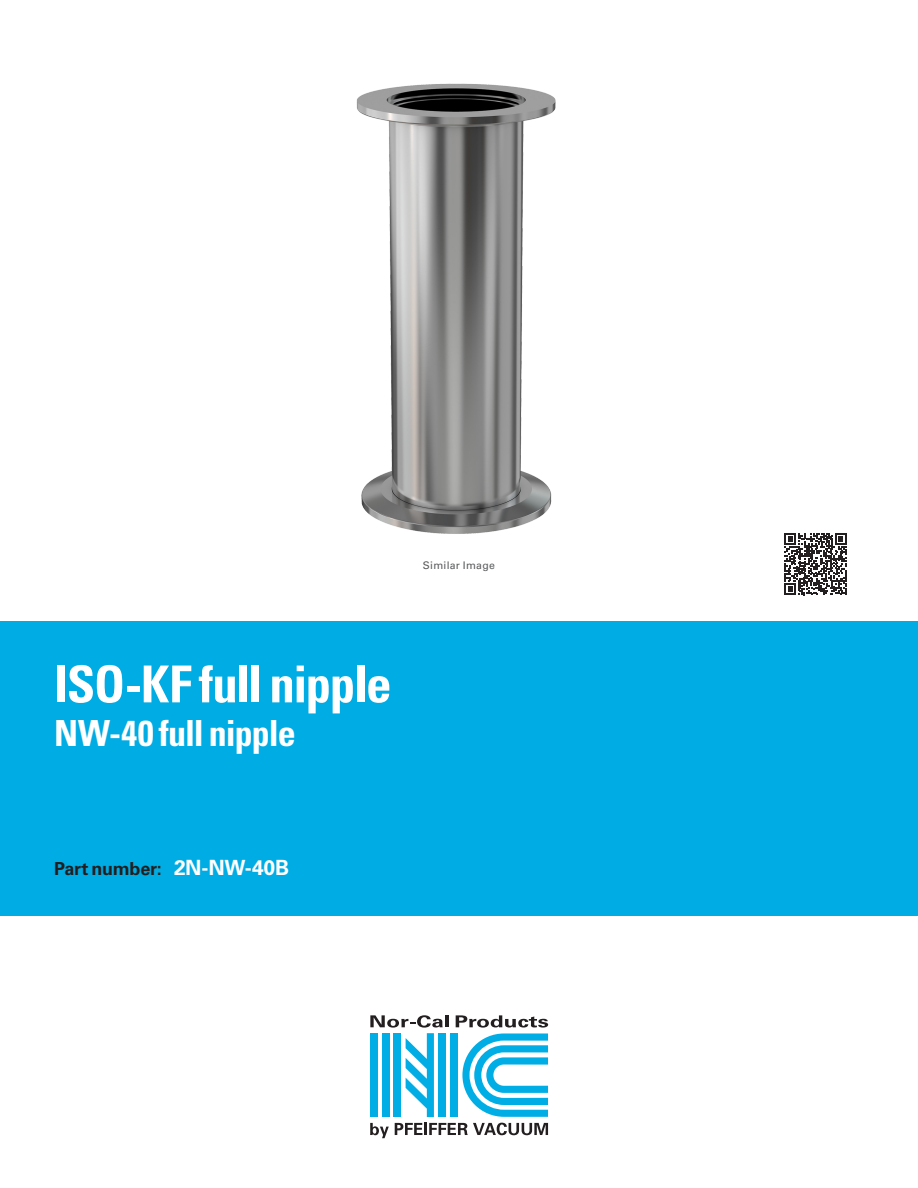
<style>
.page{position:relative;width:918px;height:1188px;background:#fff}
.page>*{position:absolute;margin:0;border:0;box-sizing:border-box;transform-origin:0 0}
.Cover_Page_-__Produc{font:700 condensed 51px "Univers LT Std";letter-spacing:-.03em;color:#fff}
.Cover_Page_-__Produc-2{font:700 condensed 36px "Univers LT Std";letter-spacing:-.03em;color:#fff}
.Column_C_-_Part_numb{font:700 21px "Univers LT Std";letter-spacing:-.015em;color:#fff}
.Part_number_-_Black{font:700 18px "Univers LT Std";letter-spacing:-.015em;color:#231f20}
.fine_Grey_print_7_pt{font:10.5px "Univers LT Std";letter-spacing:.025em;color:#58595b}
</style>
<div class="page">
<div style="left:0;top:621px;width:918px;height:295px;background:#00ace4"></div>
<div style="left:439px;top:1033px;width:7px;height:84px;background:#00ade5"></div>
<div style="left:450px;top:1033px;width:8px;height:84px;background:#00ade5"></div>
<svg style="left:370px;top:1123px;width:19px;height:15px"></svg>
<svg style="left:395px;top:1123px;width:153px;height:12px"></svg>
<svg style="left:370px;top:1015px;width:73px;height:102px"></svg>
<hr style="left:445px;top:1015px;width:4px;height:12px;background:#231f20">
<svg style="left:456px;top:1015px;width:92px;height:102px"></svg>
<img style="left:356px;top:83px;width:200px;height:451px">
<svg style="left:784px;top:533px;width:63px;height:62px"></svg>
<p class="fine_Grey_print_7_pt" style="left:423px;top:559px;width:74px">Similar Image</p>
<p class="Cover_Page_-__Produc" style="left:54px;top:653px;width:339px">ISO-KF full nipple</p>
<p class="Cover_Page_-__Produc-2" style="left:54px;top:711px;width:243px">NW-40 full nipple</p>
<p class="Part_number_-_Black" style="left:54px;top:858px;width:109px">Part number:</p>
<p class="Column_C_-_Part_numb" style="left:174px;top:855px;width:117px">2N-NW-40B</p>
</div>
